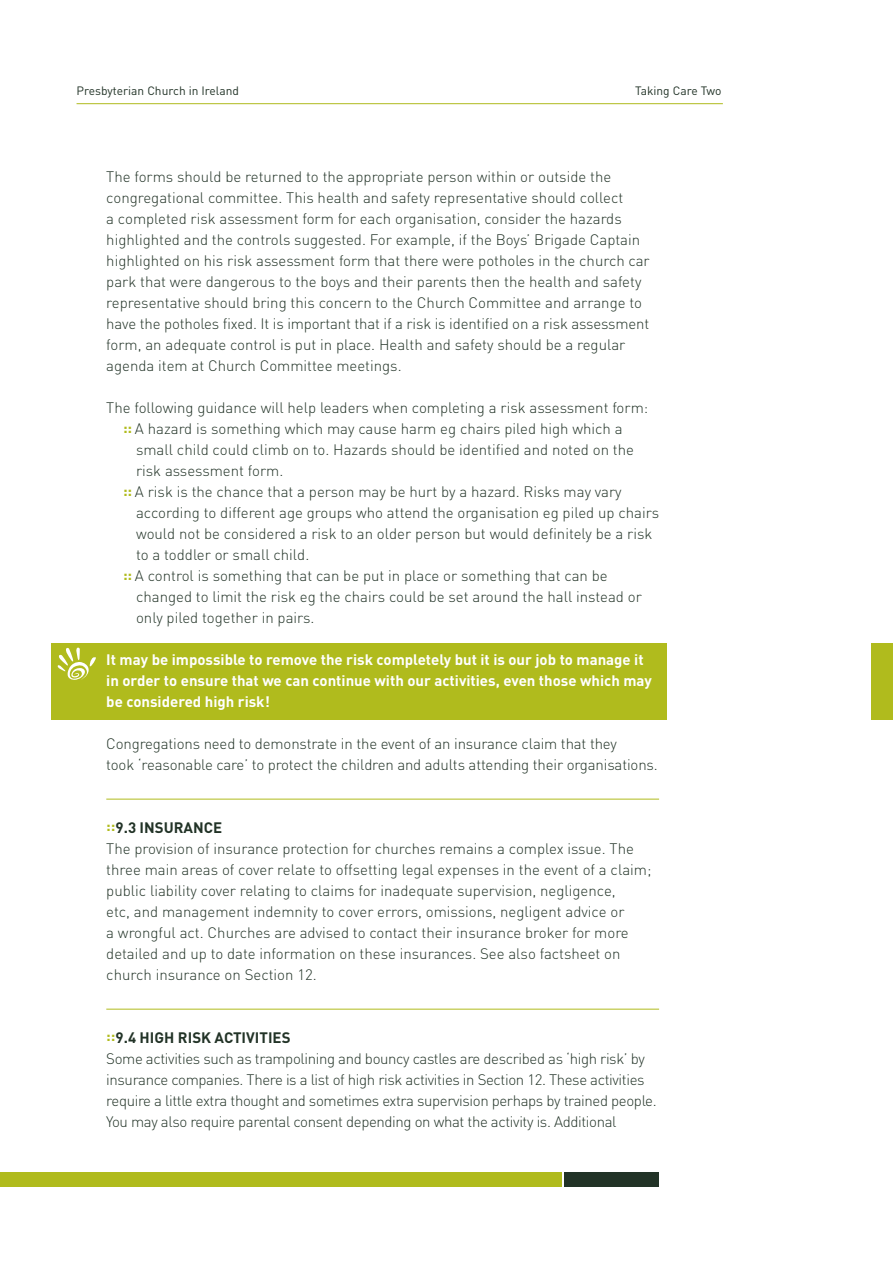
<style>
.page{position:relative;width:893px;height:1263px;background:#fff}
.page>*{position:absolute;margin:0;border:0;box-sizing:border-box;transform-origin:0 0}
.t1{font:300 15px/21px "DIN";letter-spacing:-.01em;color:#223327}
.t2{font:700 15px/21px "DIN";color:#fff}
.t3{font:12px "DIN";color:#223327}
.s1{font-weight:700;color:#b0bb1d}
.s2{font-weight:700}
</style>
<div class="page">
<hr style="left:77px;top:103px;width:646px;height:1px;background:#b0bb1d">
<div style="left:0;top:1172px;width:561px;height:14px;background:#b0bb1d"></div>
<div style="left:564px;top:1172px;width:95px;height:14px;background:#223327"></div>
<div style="left:51px;top:643px;width:615px;height:76px;background:#b0bb1d"></div>
<div style="left:872px;top:643px;width:21px;height:76px;background:#b0bb1d"></div>
<svg style="left:57px;top:647px;width:39px;height:33px"></svg>
<hr style="left:106px;top:799px;width:553px;height:1px;background:#b0bb1d">
<hr style="left:106px;top:1009px;width:553px;height:1px;background:#b0bb1d">
<p class="t3" style="left:77px;top:83px;width:164px">Presbyterian Church in Ireland</p>
<p class="t3" style="left:635px;top:83px;width:88px">Taking Care Two</p>
<p class="t1" style="left:106px;top:166px;width:545px">The forms should be returned to the appropriate person within or outside the congregational committee. This health and safety representative should collect<br>a completed risk assessment form for each organisation, consider the hazards highlighted and the controls suggested. For example, if the Boys’ Brigade Captain highlighted on his risk assessment form that there were potholes in the church car park that were dangerous to the boys and their parents then the health and safety representative should bring this concern to the Church Committee and arrange to have the potholes fixed. It is important that if a risk is identified on a risk assessment form, an adequate control is put in place. Health and safety should be a regular agenda item at Church Committee meetings.</p>
<p class="t1" style="left:106px;top:397px;width:543px;text-align:center">The following guidance will help leaders when completing a risk assessment form: <span class="s1">::</span> A hazard is something which may cause harm eg chairs piled high which a</p>
<p class="t1" style="left:136px;top:439px;width:499px">small child could climb on to. Hazards should be identified and noted on the</p>
<p class="t1" style="left:136px;top:460px;width:149px">risk assessment form.</p>
<p class="t1" style="left:123px;top:481px;width:500px"><span class="s1">::</span> A risk is the chance that a person may be hurt by a hazard. Risks may vary</p>
<p class="t1" style="left:136px;top:502px;width:525px">according to different age groups who attend the organisation eg piled up chairs</p>
<p class="t1" style="left:136px;top:523px;width:518px">would not be considered a risk to an older person but would definitely be a risk</p>
<p class="t1" style="left:136px;top:544px;width:175px">to a toddler or small child.</p>
<p class="t1" style="left:123px;top:565px;width:486px"><span class="s1">::</span> A control is something that can be put in place or something that can be</p>
<p class="t1" style="left:136px;top:586px;width:507px">changed to limit the risk eg the chairs could be set around the hall instead or</p>
<p class="t1" style="left:136px;top:607px;width:180px">only piled together in pairs.</p>
<p class="t2" style="left:106px;top:649px;width:547px">It may be impossible to remove the risk completely but it is our job to manage it in order to ensure that we can continue with our activities, even those which may be considered high risk!</p>
<p class="t1" style="left:106px;top:733px;width:553px">Congregations need to demonstrate in the event of an insurance claim that they<br>took ‘reasonable care’ to protect the children and adults attending their organisations.</p>
<p class="t1" style="left:106px;top:817px;width:547px"><span class="s1">::</span><span class="s2">9.3 i NSURANCE<br></span>The provision of insurance protection for churches remains a complex issue. The three main areas of cover relate to offsetting legal expenses in the event of a claim; public liability cover relating to claims for inadequate supervision, negligence,<br>etc, and management indemnity to cover errors, omissions, negligent advice or<br>a wrongful act. Churches are advised to contact their insurance broker for more detailed and up to date information on these insurances. See also factsheet on church insurance on Section 12.</p>
<p class="t1" style="left:106px;top:1027px;width:552px"><span class="s1">::</span><span class="s2">9.4 h IGH RISK ACTIVITIES<br></span>Some activities such as trampolining and bouncy castles are described as ‘high risk’ by insurance companies. There is a list of high risk activities in Section 12. These activities require a little extra thought and sometimes extra supervision perhaps by trained people.<br>You may also require parental consent depending on what the activity is. Additional</p>
</div>
